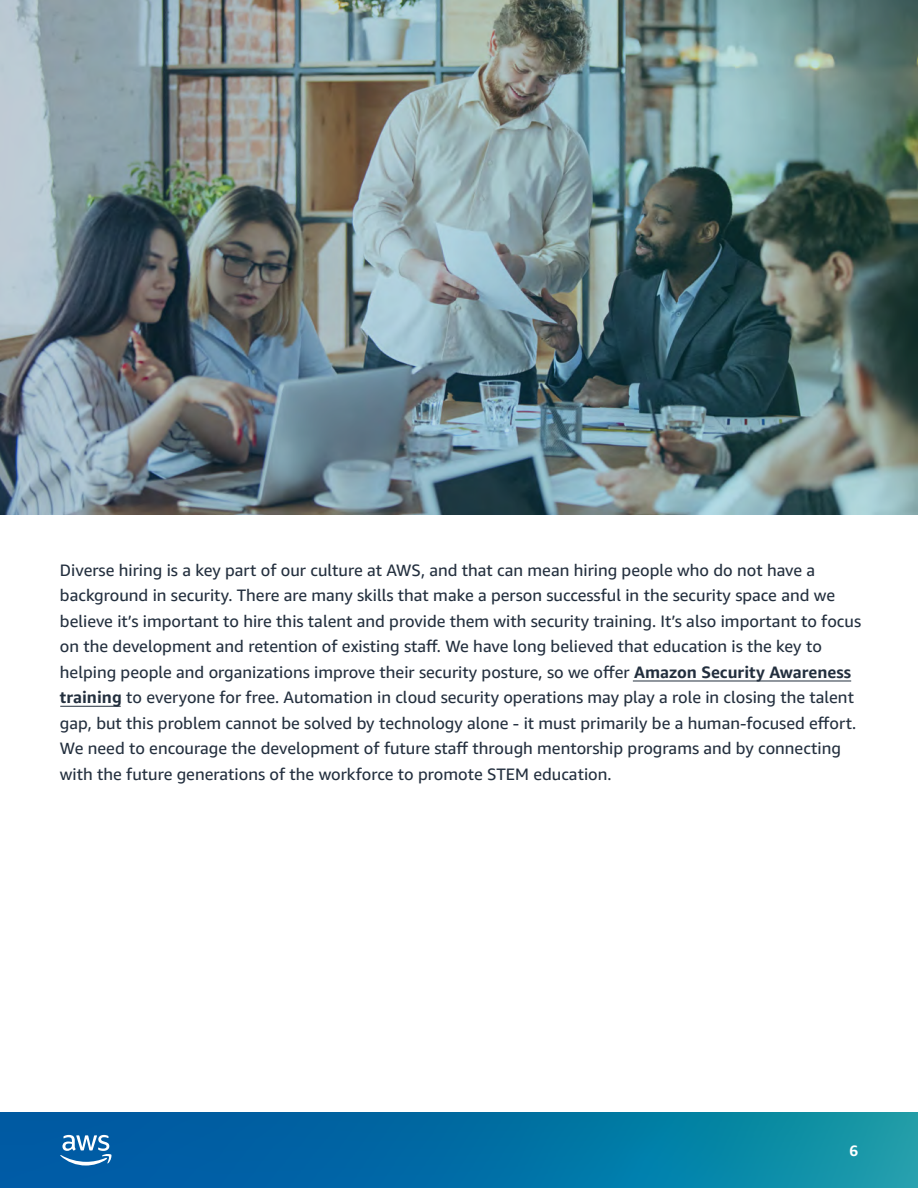
<style>
.page{position:relative;width:918px;height:1188px;background:#fff}
.page>*{position:absolute;margin:0;border:0;box-sizing:border-box;transform-origin:0 0}
.t1{font:700 23.1px "Bebas Neue";color:#000;scale:.54 1}
.t2{font:700 18px "Bebas Neue";color:#000;scale:.2 1}
.t3{font:16.5px/25.5px "Amazon Ember";color:#232f3e}
.t4{font:700 15px "Amazon Ember";color:#fff}
.s1{font-weight:700}
</style>
<div class="page">
<svg style="left:0;top:1112px;width:918px;height:76px;background:#0472a5"></svg>
<svg style="left:60px;top:1135px;width:52px;height:31px"></svg>
<img style="left:1px;top:0;width:917px;height:514px">
<hr style="left:633px;top:681px;width:218px;height:1px;background:#232f3e">
<hr style="left:60px;top:706px;width:61px;height:1px;background:#232f3e">
<p class="t3" style="left:60px;top:557px;width:803px">Diverse hiring is a key part of our culture at AWS, and that can mean hiring people who do not have a background in security. There are many skills that make a person successful in the security space and we believe it’s important to hire this talent and provide them with security training. It’s also important to focus on the development and retention of existing staff. We have long believed that education is the key to helping people and organizations improve their security posture, so we offer <span class="s1">Amazon Security Awareness training</span> to everyone for free. Automation in cloud security operations may play a role in closing the talent gap, but this problem cannot be solved by technology alone - it must primarily be a human-focused effort.<br>We need to encourage the development of future staff through mentorship programs and by connecting with the future generations of the workforce to promote STEM education.</p>
<h1 class="t1" style="left:633px;top:660px;width:394px">HTTPS://LEARNSECURITY.AMAZON.COM/EN/INDEX.HTML</h1>
<p class="t2" style="left:59px;top:690px;width:298px">HTTPS://LEARNSECURITY.AMAZON.COM/EN/INDEX.HTML</p>
<p class="t4" style="left:850px;top:1141px;width:10px">6</p>
</div>
